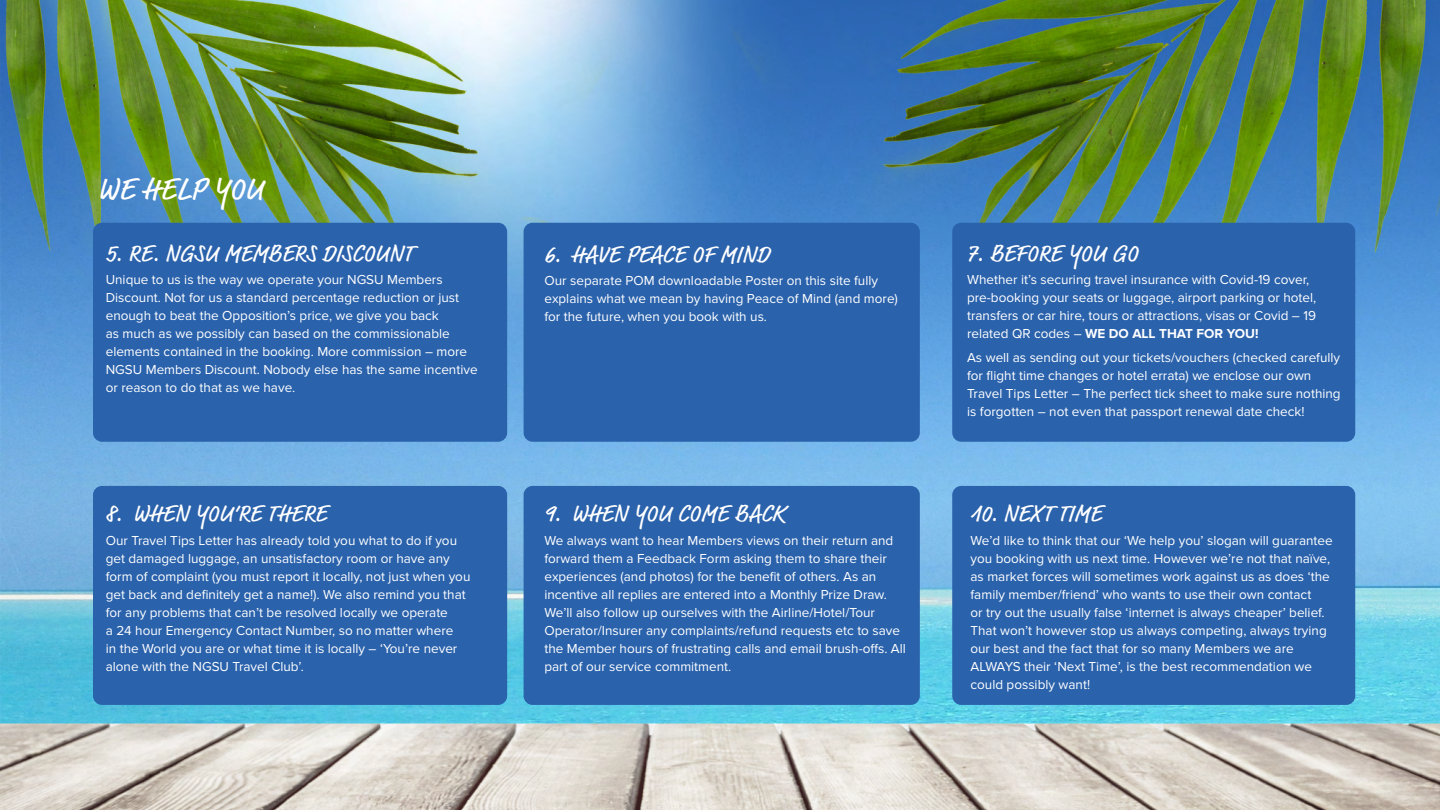
<style>
.page{position:relative;width:1440px;height:810px;background:#fff}
.page>*{position:absolute;margin:0;border:0;box-sizing:border-box;transform-origin:0 0}
.t1{font:31.5px "Market Pro";color:#fff}
.t2{font:24px "Market Pro";color:#fff}
.t3{font:13.5px/18px "Proxima Nova";color:#fff}
.s1{font-weight:700}
</style>
<div class="page">
<img style="left:0;top:0;width:1440px;height:809px">
<div style="left:93px;top:223px;width:414px;height:219px;background:#2a62ac;border-radius:9px"></div>
<div style="left:93px;top:486px;width:414px;height:219px;background:#2a62ac;border-radius:9px"></div>
<div style="left:524px;top:223px;width:396px;height:219px;background:#2a62ac;border-radius:9px"></div>
<div style="left:524px;top:486px;width:396px;height:219px;background:#2a62ac;border-radius:9px"></div>
<div style="left:952px;top:223px;width:403px;height:219px;background:#2a62ac;border-radius:9px"></div>
<div style="left:952px;top:486px;width:403px;height:219px;background:#2a62ac;border-radius:9px"></div>
<h1 class="t1" style="left:98px;top:168px;width:168px">WE HELP YOU</h1>
<h2 class="t2" style="left:106px;top:237px;width:309px">5. RE. NGSU MEMBERS DISCOUNT</h2>
<p class="t3" style="left:106px;top:271px;width:373px">Unique to us is the way we operate your NGSU Members Discount. Not for us a standard percentage reduction or just enough to beat the Opposition’s price, we give you back<br>as much as we possibly can based on the commissionable elements contained in the booking. More commission – more NGSU Members Discount. Nobody else has the same incentive or reason to do that as we have.</p>
<h2 class="t2" style="left:106px;top:497px;width:223px">8. WHEN YOU’RE THERE</h2>
<p class="t3" style="left:106px;top:532px;width:366px">Our Travel Tips Letter has already told you what to do if you get damaged luggage, an unsatisfactory room or have any form of complaint (you must report it locally, not just when you get back and definitely get a name!). We also remind you that for any problems that can’t be resolved locally we operate<br>a 24 hour Emergency Contact Number, so no matter where<br>in the World you are or what time it is locally – ‘You’re never alone with the NGSU Travel Club’.</p>
<h2 class="t2" style="left:544px;top:238px;width:227px">6. HAVE PEACE OF MIND</h2>
<p class="t3" style="left:544px;top:272px;width:355px">Our separate POM downloadable Poster on this site fully explains what we mean by having Peace of Mind (and more) for the future, when you book with us.</p>
<h2 class="t2" style="left:544px;top:497px;width:242px">9. WHEN YOU COME BACK</h2>
<p class="t3" style="left:544px;top:532px;width:363px">We always want to hear Members views on their return and forward them a Feedback Form asking them to share their experiences (and photos) for the benefit of others. As an incentive all replies are entered into a Monthly Prize Draw.<br>We’ll also follow up ourselves with the Airline/Hotel/Tour Operator/Insurer any complaints/refund requests etc to save the Member hours of frustrating calls and email brush-offs. All part of our service commitment.</p>
<h2 class="t2" style="left:967px;top:237px;width:173px">7. BEFORE YOU GO</h2>
<p class="t3" style="left:967px;top:271px;width:351px">Whether it’s securing travel insurance with Covid-19 cover, pre-booking your seats or luggage, airport parking or hotel, transfers or car hire, tours or attractions, visas or Covid – 19 related QR codes – <span class="s1">WE DO ALL THAT FOR YOU!</span></p>
<p class="t3" style="left:967px;top:349px;width:375px">As well as sending out your tickets/vouchers (checked carefully for flight time changes or hotel errata) we enclose our own Travel Tips Letter – The perfect tick sheet to make sure nothing is forgotten – not even that passport renewal date check!</p>
<h2 class="t2" style="left:970px;top:497px;width:133px">10. NEXT TIME</h2>
<p class="t3" style="left:970px;top:532px;width:364px">We’d like to think that our ‘We help you’ slogan will guarantee you booking with us next time. However we’re not that naïve, as market forces will sometimes work against us as does ‘the family member/friend’ who wants to use their own contact<br>or try out the usually false ‘internet is always cheaper’ belief.<br>That won’t however stop us always competing, always trying our best and the fact that for so many Members we are ALWAYS their ‘Next Time’, is the best recommendation we could possibly want!</p>
</div>
